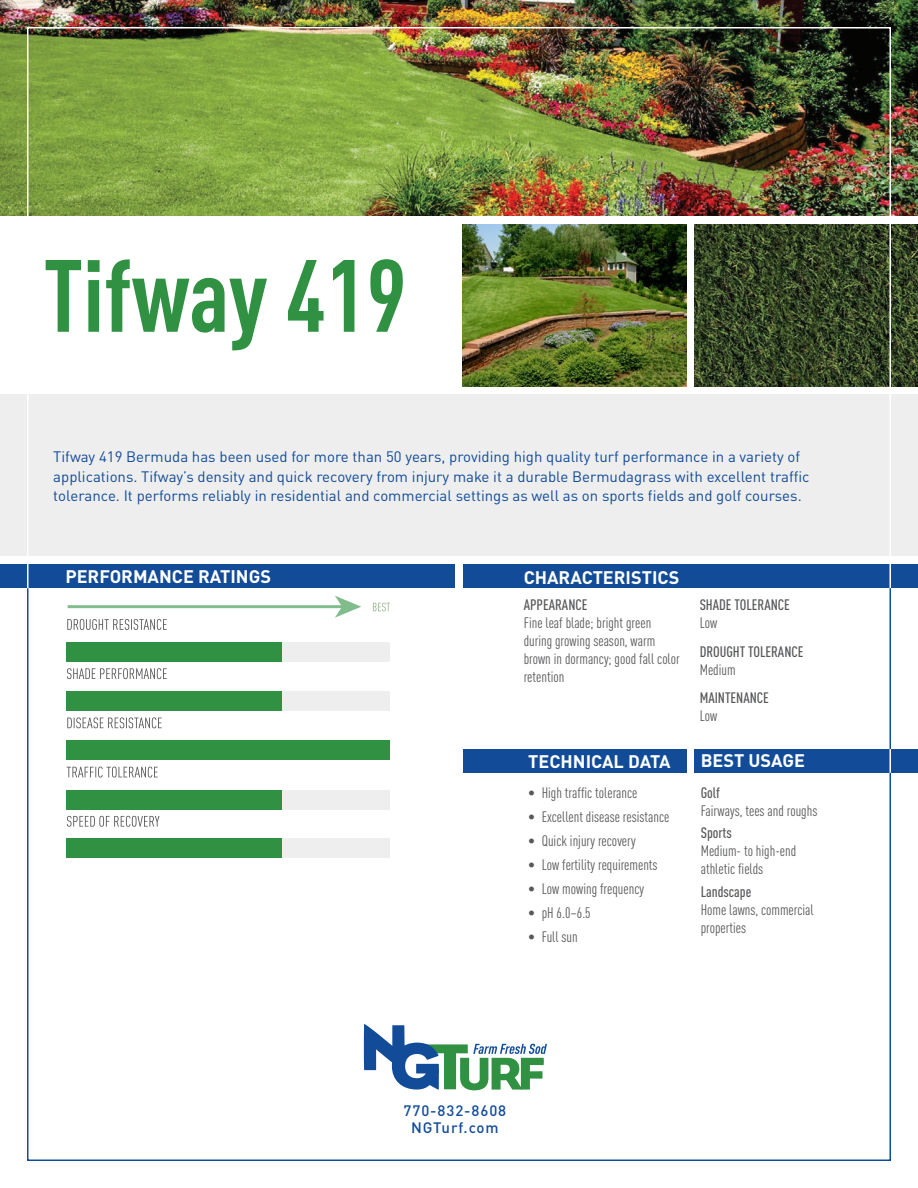
<style>
.page{position:relative;width:918px;height:1188px;background:#fff}
.page>*{position:absolute;margin:0;border:0;box-sizing:border-box;transform-origin:0 0}
.subhead{font:700 18px "DINOT";color:#fff}
.t1{font:condensed 15px/18px "DINOT";color:#57585a}
.t2{font:15px/19.5px "DINOT";color:#124c98}
.characteristic{font:500 condensed 15px "DINOT";color:#57585a}
.t3{font:500 15px "DINOT";letter-spacing:.06em;color:#124c98}
.s1{font-weight:500}
</style>
<div class="page">
<img style="left:0;top:0;width:918px;height:216px">
<img style="left:463px;top:224px;width:223px;height:162px">
<img style="left:695px;top:224px;width:223px;height:162px">
<div style="left:0;top:394px;width:918px;height:162px;background:#eee"></div>
<div style="left:695px;top:749px;width:223px;height:24px;background:#124c98"></div>
<div style="left:463px;top:564px;width:455px;height:24px;background:#124c98"></div>
<div style="left:0;top:564px;width:455px;height:24px;background:#124c98"></div>
<svg style="left:27px;top:587px;width:864px;height:574px"></svg>
<hr style="left:890px;top:588px;width:1px;height:161px;background:#124c98">
<svg style="left:46px;top:259px;width:357px;height:91px"></svg>
<div style="left:463px;top:749px;width:223px;height:24px;background:#124c98"></div>
<svg style="left:67px;top:619px;width:100px;height:11px"></svg>
<svg style="left:67px;top:668px;width:100px;height:11px"></svg>
<svg style="left:67px;top:717px;width:95px;height:11px"></svg>
<svg style="left:67px;top:767px;width:91px;height:11px"></svg>
<svg style="left:67px;top:816px;width:93px;height:11px"></svg>
<div style="left:66px;top:642px;width:324px;height:20px;background:#eee"></div>
<div style="left:66px;top:691px;width:324px;height:20px;background:#eee"></div>
<div style="left:66px;top:790px;width:324px;height:20px;background:#eee"></div>
<div style="left:66px;top:838px;width:324px;height:20px;background:#eee"></div>
<div style="left:66px;top:642px;width:216px;height:20px;background:#309143"></div>
<div style="left:66px;top:691px;width:216px;height:20px;background:#309143"></div>
<div style="left:66px;top:741px;width:324px;height:19px;background:#309143"></div>
<div style="left:66px;top:790px;width:216px;height:20px;background:#309143"></div>
<div style="left:66px;top:838px;width:216px;height:20px;background:#309143"></div>
<svg style="left:373px;top:603px;width:17px;height:8px"></svg>
<svg style="left:335px;top:595px;width:26px;height:23px"></svg>
<hr style="left:68px;top:605px;width:276px;height:3px;background:#309143">
<p class="t2" style="left:53px;top:447px;width:758px">Tifway 419 Bermuda has been used for more than 50 years, providing high quality turf performance in a variety of applications. Tifway’s density and quick recovery from injury make it a durable Bermudagrass with excellent traffic tolerance. It performs reliably in residential and commercial settings as well as on sports fields and golf courses.</p>
<p class="subhead" style="left:65px;top:564px;width:207px">PERFORMANCE RATINGS</p>
<p class="subhead" style="left:524px;top:566px;width:157px">CHARACTERISTICS</p>
<p class="characteristic" style="left:524px;top:596px;width:65px">APPEARANCE</p>
<p class="t1" style="left:524px;top:614px;width:158px">Fine leaf blade; bright green during growing season, warm brown in dormancy; good fall color retention</p>
<p class="subhead" style="left:528px;top:749px;width:144px">TECHNICAL DATA</p>
<p class="t1" style="left:528px;top:784px;width:111px">• High traffic tolerance</p>
<p class="t1" style="left:528px;top:808px;width:143px">• Excellent disease resistance</p>
<p class="t1" style="left:528px;top:832px;width:109px">• Quick injury recovery</p>
<p class="t1" style="left:528px;top:856px;width:131px">• Low fertility requirements</p>
<p class="t1" style="left:528px;top:880px;width:117px">• Low mowing frequency</p>
<p class="t1" style="left:528px;top:904px;width:64px">• pH 6.0–6.5</p>
<p class="t1" style="left:528px;top:928px;width:51px">• Full sun</p>
<p class="characteristic" style="left:700px;top:596px;width:92px">SHADE TOLERANCE</p>
<p class="t1" style="left:700px;top:614px;width:19px">Low</p>
<p class="characteristic" style="left:700px;top:643px;width:105px">DROUGHT TOLERANCE</p>
<p class="t1" style="left:700px;top:661px;width:37px">Medium</p>
<p class="characteristic" style="left:700px;top:689px;width:71px">MAINTENANCE</p>
<p class="t1" style="left:700px;top:707px;width:19px">Low</p>
<p class="subhead" style="left:701px;top:749px;width:106px">BEST USAGE</p>
<p class="t1" style="left:701px;top:783px;width:118px"><span class="s1">Golf<br></span>Fairways, tees and roughs</p>
<p class="t1" style="left:701px;top:824px;width:97px"><span class="s1">Sports<br></span>Medium- to high-end athletic fields</p>
<p class="t1" style="left:701px;top:883px;width:115px"><span class="s1">Landscape<br></span>Home lawns, commercial properties</p>
<p class="t3" style="left:404px;top:1101px;width:104px">770-832-8608</p>
<p class="t3" style="left:411px;top:1118px;width:89px">NGTurf.com</p>
</div>
